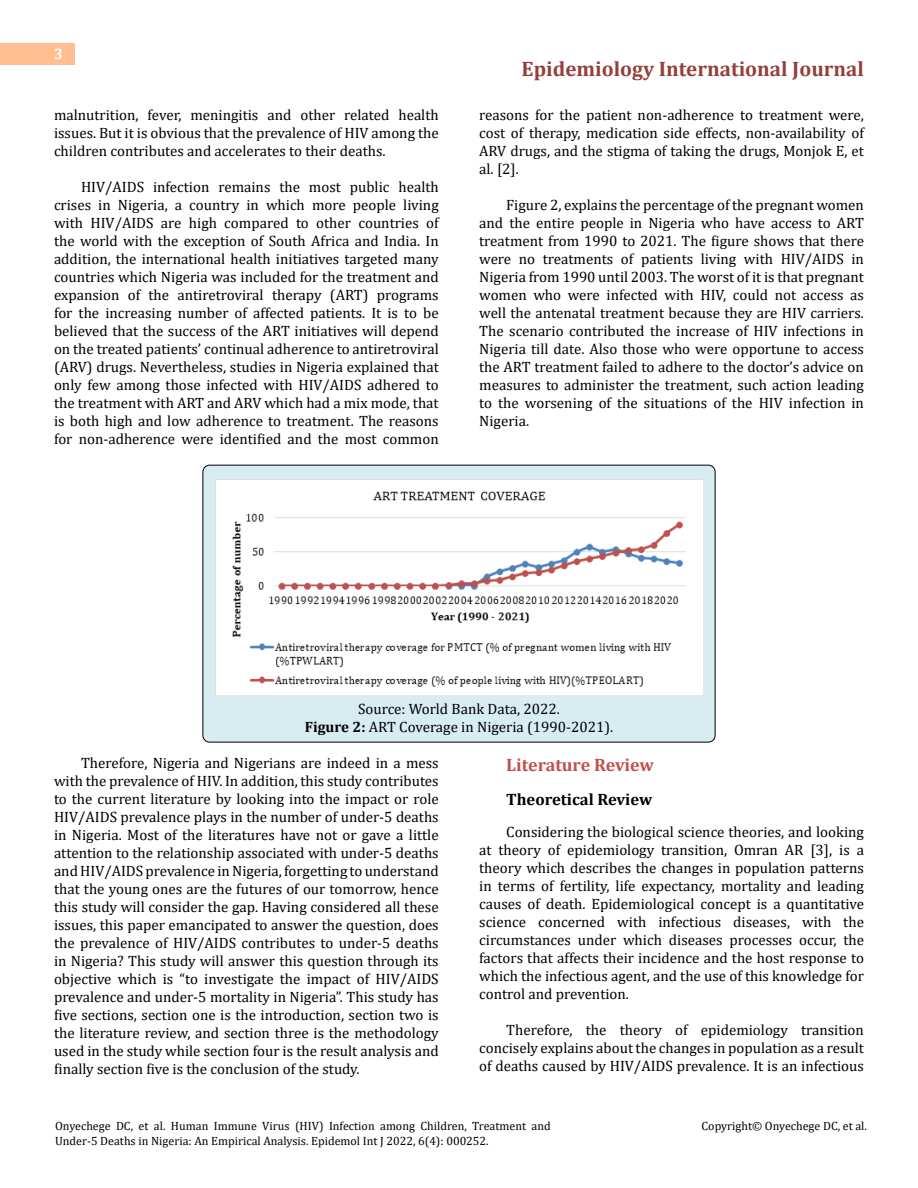
<style>
.page{position:relative;width:918px;height:1188px;background:#fff}
.page>*{position:absolute;margin:0;border:0;box-sizing:border-box;transform-origin:0 0}
.t1{font:700 21px "Cambria";color:#953f3c}
.t2{font:700 18px "Cambria";color:#c0504d}
.t3{font:700 16.5px "Cambria";color:#000}
.t4{font:15px/18px "Cambria";color:#000;text-align:justify}
.t5{font:700 15px "Cambria";color:#fff}
.t6{font:12px/15px "Cambria";color:#000}
.s1{font-weight:700}
</style>
<div class="page">
<div style="left:0;top:43px;width:75px;height:21px;background:#ffbf91"></div>
<div style="left:203px;top:465px;width:512px;height:277px;background:#d8edf2;border-radius:7px"></div>
<div style="left:202px;top:465px;width:514px;height:277px;border:1px solid #000;border-radius:7px"></div>
<img style="left:216px;top:480px;width:486px;height:214px">
<p class="t5" style="left:54px;top:44px;width:10px">3</p>
<p class="t4" style="left:54px;top:105px;width:386px">malnutrition, fever, meningitis and other related health issues. But it is obvious that the prevalence of HIV among the children contributes and accelerates to their deaths.</p>
<p class="t4" style="left:54px;top:177px;width:386px;text-indent:27px">HIV/AIDS infection remains the most public health crises in Nigeria, a country in which more people living with HIV/AIDS are high compared to other countries of the world with the exception of South Africa and India. In addition, the international health initiatives targeted many countries which Nigeria was included for the treatment and expansion of the antiretroviral therapy (ART) programs for the increasing number of affected patients. It is to be believed that the success of the ART initiatives will depend on the treated patients’ continual adherence to antiretroviral (ARV) drugs. Nevertheless, studies in Nigeria explained that only few among those infected with HIV/AIDS adhered to the treatment with ART and ARV which had a mix mode, that is both high and low adherence to treatment. The reasons for non-adherence were identified and the most common</p>
<h1 class="t1" style="left:522px;top:54px;width:344px">Epidemiology International Journal</h1>
<p class="t4" style="left:479px;top:105px;width:386px">reasons for the patient non-adherence to treatment were, cost of therapy, medication side effects, non-availability of ARV drugs, and the stigma of taking the drugs, Monjok E, et al. [2].</p>
<p class="t4" style="left:479px;top:195px;width:386px;text-indent:27px">Figure 2, explains the percentage of the pregnant women and the entire people in Nigeria who have access to ART treatment from 1990 to 2021. The figure shows that there were no treatments of patients living with HIV/AIDS in Nigeria from 1990 until 2003. The worst of it is that pregnant women who were infected with HIV, could not access as well the antenatal treatment because they are HIV carriers.<br>The scenario contributed the increase of HIV infections in Nigeria till date. Also those who were opportune to access the ART treatment failed to adhere to the doctor’s advice on measures to administer the treatment, such action leading to the worsening of the situations of the HIV infection in Nigeria.</p>
<p class="t4" style="left:305px;top:699px;width:310px;text-align:center">Source: World Bank Data, 2022.<br><span class="s1">Figure 2:</span> ART Coverage in Nigeria (1990-2021).</p>
<p class="t4" style="left:54px;top:753px;width:386px;text-indent:27px">Therefore, Nigeria and Nigerians are indeed in a mess with the prevalence of HIV. In addition, this study contributes to the current literature by looking into the impact or role HIV/AIDS prevalence plays in the number of under-5 deaths in Nigeria. Most of the literatures have not or gave a little attention to the relationship associated with under-5 deaths and HIV/AIDS prevalence in Nigeria, forgetting to understand that the young ones are the futures of our tomorrow, hence this study will consider the gap. Having considered all these issues, this paper emancipated to answer the question, does the prevalence of HIV/AIDS contributes to under-5 deaths in Nigeria? This study will answer this question through its objective which is “to investigate the impact of HIV/AIDS prevalence and under-5 mortality in Nigeria”. This study has five sections, section one is the introduction, section two is the literature review, and section three is the methodology used in the study while section four is the result analysis and finally section five is the conclusion of the study.</p>
<p class="t2" style="left:506px;top:752px;width:149px">Literature Review</p>
<p class="t3" style="left:506px;top:788px;width:147px">Theoretical Review</p>
<p class="t4" style="left:479px;top:822px;width:386px;text-indent:27px">Considering the biological science theories, and looking at theory of epidemiology transition, Omran AR [3], is a theory which describes the changes in population patterns in terms of fertility, life expectancy, mortality and leading causes of death. Epidemiological concept is a quantitative science concerned with infectious diseases, with the circumstances under which diseases processes occur, the factors that affects their incidence and the host response to which the infectious agent, and the use of this knowledge for control and prevention.</p>
<p class="t4" style="left:479px;top:1020px;width:386px;text-indent:27px">Therefore, the theory of epidemiology transition concisely explains about the changes in population as a result of deaths caused by HIV/AIDS prevalence. It is an infectious</p>
<p class="t6" style="left:55px;top:1118px;width:497px">Onyechege DC, et al. Human Immune Virus (HIV) Infection among Children, Treatment and<br>Under-5 Deaths in Nigeria: An Empirical Analysis. Epidemol Int J 2022, 6(4): 000252.</p>
<p class="t6" style="left:702px;top:1118px;width:167px">Copyright© Onyechege DC, et al.</p>
</div>
